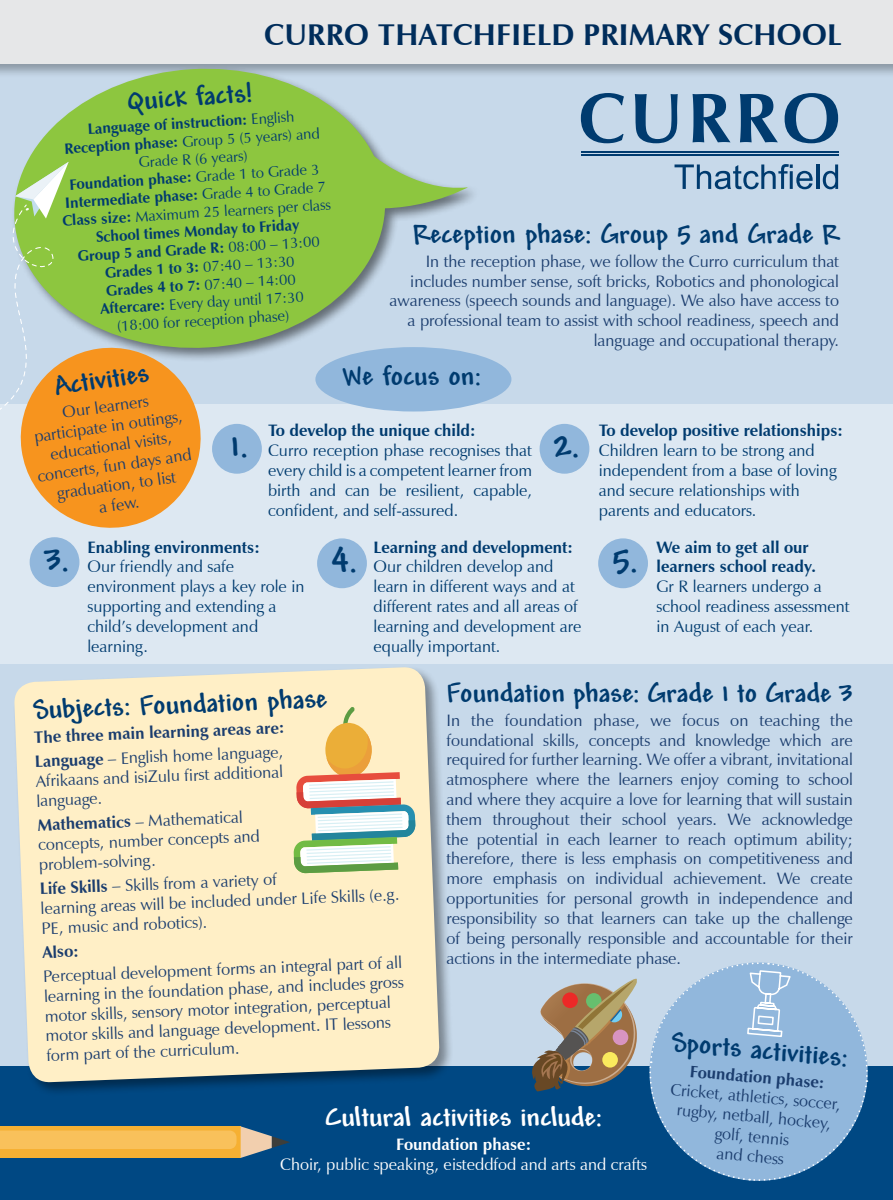
<style>
.page{position:relative;width:893px;height:1200px;background:#fff}
.page>*{position:absolute;margin:0;border:0;box-sizing:border-box;transform-origin:0 0}
.t1{font:700 36.15px "Andy";color:#003b6f}
.t2{font:700 30px "Zapf Humanist 601 BT";letter-spacing:.01em;color:#002d5b}
.t3{font:700 28.5px "Andy";color:#003b6f}
.t4{font:700 28.5px "Andy";color:#fff}
.t5{font:16.5px/19.8px "Zapf Humanist 601 BT";color:#1b3d6e}
.t6{font:16.5px/19.8px "Zapf Humanist 601 BT";color:#003b6f}
.t7{font:700 16.5px/19.8px "Zapf Humanist 601 BT";color:#003b6f}
.t8{font:700 16.5px/24px "Zapf Humanist 601 BT";color:#1b3d6e}
.t9{font:16.5px "Zapf Humanist 601 BT";color:#fff}
.t10{font:700 16.5px "Zapf Humanist 601 BT";color:#fff}
.t11{font:15px/18.1px "Zapf Humanist 601 BT";color:#003b6f;text-align:center}
.s1{font-weight:700}
.s2{font-weight:400}
</style>
<div class="page">
<div style="left:0;top:0;width:893px;height:1199px;background:#c7d9ea"></div>
<div style="left:0;top:1065px;width:893px;height:134px;background:#004883"></div>
<div style="left:0;top:404px;width:893px;height:259px;background:#dde8f2"></div>
<div style="left:0;top:0;width:893px;height:78px;background:#000;opacity:.3"></div>
<div style="left:0;top:0;width:893px;height:64px;background:#e6e7e8"></div>
<div style="left:11px;top:66px;width:470px;height:297px;background:#c7d9ea"></div>
<svg style="left:10px;top:64px;width:380px;height:289px;fill:#8dc63f"></svg>
<svg style="left:349px;top:151px;width:119px;height:66px"></svg>
<div style="left:12px;top:665px;width:442px;height:431px;background:#000;opacity:.4"></div>
<svg style="left:14px;top:666px;width:426px;height:416px;background:#f5e8c5"></svg>
<svg style="left:293px;top:706px;width:123px;height:167px;background:#dcd2af"></svg>
<svg style="left:648px;top:962px;width:221px;height:219px"></svg>
<svg style="left:0;top:1126px;width:290px;height:31px;background:#e0b055"></svg>
<svg style="left:674px;top:164px;width:139px;height:25px"></svg>
<hr style="left:816px;top:164px;width:3px;height:25px;background:#003b6f">
<svg style="left:823px;top:164px;width:15px;height:25px"></svg>
<svg style="left:581px;top:93px;width:43px;height:50px"></svg>
<svg style="left:635px;top:94px;width:43px;height:49px"></svg>
<svg style="left:693px;top:94px;width:37px;height:48px"></svg>
<svg style="left:740px;top:94px;width:38px;height:48px"></svg>
<svg style="left:785px;top:93px;width:53px;height:50px"></svg>
<hr style="left:581px;top:151px;width:257px;height:2px;background:#003b6f">
<hr style="left:581px;top:154px;width:257px;height:1px;background:#003b6f">
<div style="left:315px;top:347px;width:196px;height:64px;background:#91b7dc;border-radius:50%"></div>
<div style="left:212px;top:424px;width:50px;height:49px;background:#91b7dc;border-radius:50%"></div>
<div style="left:540px;top:424px;width:49px;height:49px;background:#91b7dc;border-radius:50%"></div>
<div style="left:30px;top:537px;width:49px;height:50px;background:#91b7dc;border-radius:50%"></div>
<div style="left:317px;top:538px;width:50px;height:50px;background:#91b7dc;border-radius:50%"></div>
<div style="left:598px;top:538px;width:50px;height:50px;background:#91b7dc;border-radius:50%"></div>
<svg style="left:527px;top:978px;width:110px;height:114px"></svg>
<svg style="left:0;top:162px;width:207px;height:366px"></svg>
<h2 class="t2" style="left:264px;top:16px;width:579px">CURRO THATCHFIELD PRIMARY SCHOOL</h2>
<h3 class="t3" style="left:126px;top:84px;width:127px;rotate:-3deg">Quick facts!</h3>
<p class="t11" style="left:56px;top:123px;width:270px;rotate:-4deg"><span class="s1">Language of instruction:</span> English <span class="s1">Reception phase:</span> Group 5 (5 years) and Grade R (6 years)<br><span class="s1">Foundation phase:</span> Grade 1 to Grade 3<br><span class="s1">Intermediate phase:</span> Grade 4 to Grade 7<br><span class="s1">Class size:</span> Maximum 25 learners per class</p>
<p class="t11" style="left:76px;top:230px;width:244px;rotate:-4deg"><span class="s1">School times Monday to Friday<br>Group 5 and Grade R:</span> 08:00 – 13:00<br><span class="s1">Grades 1 to 3:</span> 07:40 – 13:30<br><span class="s1">Grades 4 to 7:</span> 07:40 – 14:00<br><span class="s1">Aftercare:</span> Every day until 17:30 (18:00 for reception phase)</p>
<h3 class="t3" style="left:413px;top:218px;width:427px">Reception phase: Group 5 and Grade R</h3>
<p class="t5" style="left:390px;top:251px;width:451px;text-align:right">In the reception phase, we follow the Curro curriculum that includes number sense, soft bricks, Robotics and phonological awareness (speech sounds and language). We also have access to a professional team to assist with school readiness, speech and language and occupational therapy.</p>
<h3 class="t3" style="left:53px;top:370px;width:96px;rotate:-8deg">Activities</h3>
<p class="t5" style="left:28px;top:407px;width:157px;text-align:center;rotate:-8deg">Our learners participate in outings, educational visits, concerts, fun days and graduation, to list<br>a few.</p>
<h3 class="t3" style="left:343px;top:360px;width:140px">We focus on:</h3>
<p class="t7" style="left:268px;top:420px;width:209px">To develop the unique child:</p>
<p class="t6" style="left:268px;top:440px;width:265px;text-align:justify">Curro reception phase recognises that every child is a competent learner from birth and can be resilient, capable, confident, and self-assured.</p>
<h1 class="t1" style="left:230px;top:426px;width:19px">1.</h1>
<h1 class="t1" style="left:554px;top:426px;width:27px">2.</h1>
<p class="t7" style="left:599px;top:420px;width:246px">To develop positive relationships:</p>
<p class="t6" style="left:599px;top:440px;width:239px">Children learn to be strong and independent from a base of loving and secure relationships with parents and educators.</p>
<p class="t7" style="left:87px;top:537px;width:174px">Enabling environments:</p>
<p class="t6" style="left:87px;top:556px;width:219px">Our friendly and safe environment plays a key role in supporting and extending a child’s development and learning.</p>
<p class="t7" style="left:373px;top:537px;width:201px">Learning and development:</p>
<p class="t6" style="left:373px;top:556px;width:210px">Our children develop and learn in different ways and at different rates and all areas of learning and development are equally important.</p>
<h1 class="t1" style="left:44px;top:539px;width:26px">3.</h1>
<h1 class="t1" style="left:331px;top:540px;width:27px">4.</h1>
<h1 class="t1" style="left:613px;top:540px;width:26px">5.</h1>
<p class="t7" style="left:656px;top:537px;width:161px">We aim to get all our learners school ready.</p>
<p class="t6" style="left:656px;top:576px;width:195px">Gr R learners undergo a school readiness assessment in August of each year.</p>
<h3 class="t3" style="left:446px;top:677px;width:408px">Foundation phase: Grade 1 to Grade 3</h3>
<p class="t5" style="left:446px;top:710px;width:408px;text-align:justify">In the foundation phase, we focus on teaching the foundational skills, concepts and knowledge which are required for further learning. We offer a vibrant, invitational atmosphere where the learners enjoy coming to school and where they acquire a love for learning that will sustain them throughout their school years. We acknowledge the potential in each learner to reach optimum ability; therefore, there is less emphasis on competitiveness and more emphasis on individual achievement. We create opportunities for personal growth in independence and responsibility so that learners can take up the challenge of being personally responsible and accountable for their actions in the intermediate phase.</p>
<h3 class="t3" style="left:32px;top:693px;width:296px;rotate:-2deg">Subjects: Foundation phase</h3>
<p class="t8" style="left:34px;top:724px;width:252px;rotate:-2deg">The three main learning areas are:<br>Language <span class="s2">– English home language,</span></p>
<p class="t5" style="left:35px;top:770px;width:249px;line-height:20.2px;rotate:-2deg">Afrikaans and isiZulu fi rst additional language.</p>
<p class="t5" style="left:37px;top:814px;width:223px;rotate:-2deg"><span class="s1">Mathematics</span> – Mathematical concepts, number concepts and problem-solving.</p>
<p class="t5" style="left:40px;top:877px;width:361px;rotate:-2deg"><span class="s1">Life Skills</span> – Skills from a variety of<br>learning areas will be included under Life Skills (e.g.<br>PE, music and robotics).</p>
<p class="t8" style="left:42px;top:939px;width:38px;rotate:-2deg">Also:</p>
<p class="t5" style="left:43px;top:965px;width:361px;rotate:-2deg">Perceptual development forms an integral part of all learning in the foundation phase, and includes gross motor skills, sensory motor integration, perceptual motor skills and language development. IT lessons form part of the curriculum.</p>
<h3 class="t3" style="left:673px;top:1026px;width:178px;rotate:5deg">Sports activities:</h3>
<p class="t8" style="left:691px;top:1058px;width:136px;rotate:5deg">Foundation phase:</p>
<p class="t5" style="left:671px;top:1079px;width:172px;text-align:center;rotate:5deg">Cricket, athletics, soccer, rugby, netball, hockey, golf, tennis<br>and chess</p>
<h3 class="t4" style="left:325px;top:1100px;width:278px">Cultural activities include:</h3>
<p class="t10" style="left:396px;top:1133px;width:136px">Foundation phase:</p>
<p class="t9" style="left:280px;top:1153px;width:368px">Choir, public speaking, eisteddfod and arts and crafts</p>
</div>
